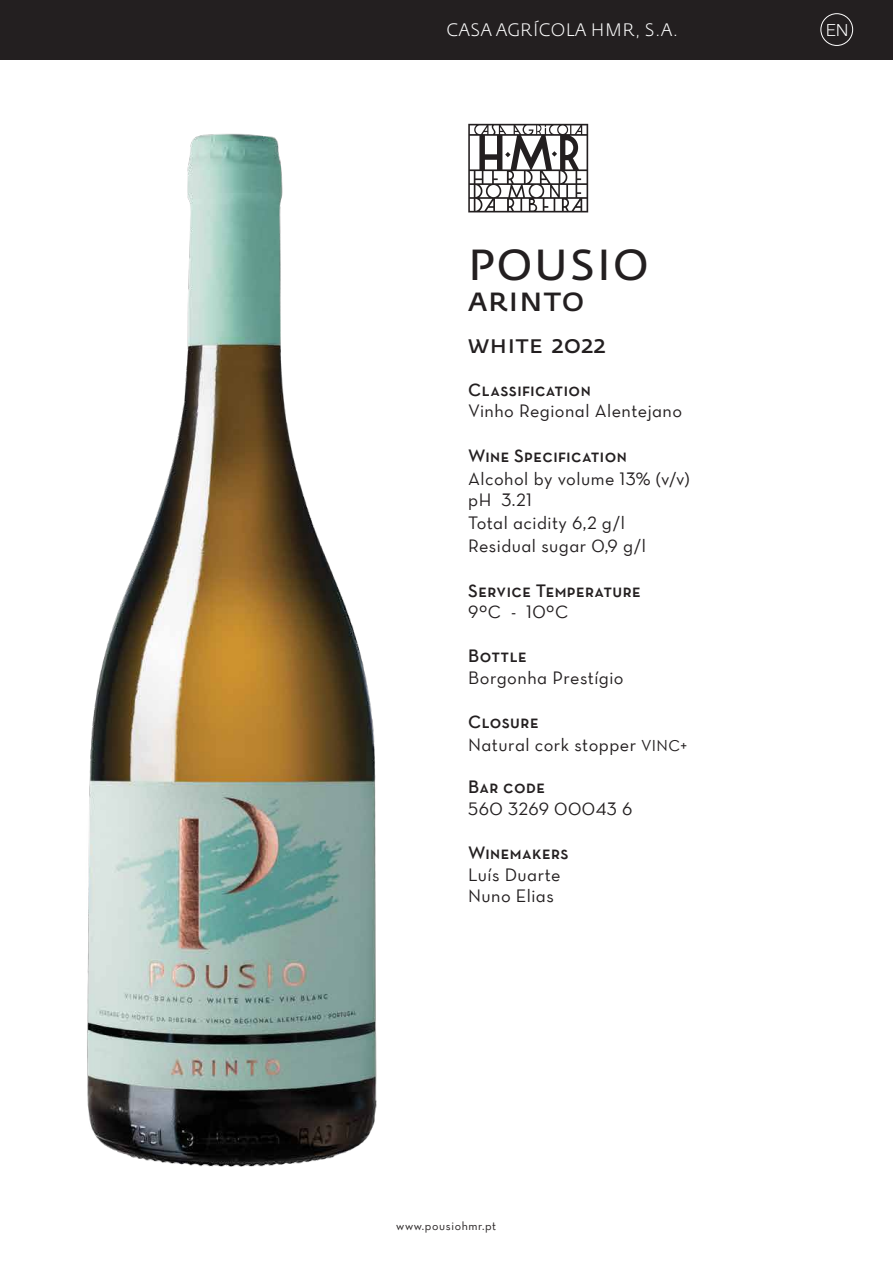
<style>
.page{position:relative;width:893px;height:1263px;background:#fff}
.page>*{position:absolute;margin:0;border:0;box-sizing:border-box;transform-origin:0 0}
.t1{font:43.05px "Fedra Sans Normal SC";letter-spacing:.05em;color:#231f20}
.t2{font:33.75px "Fedra Sans Normal SC";color:#231f20}
.t3{font:25.2px "Fedra Sans Normal SC";color:#231f20}
.t4{font:18.15px/22.5px "Neutra Text Book Alt";letter-spacing:.025em;color:#231f20}
.t5{font:18.15px "Neutra Text Demi SC";letter-spacing:.025em;color:#231f20}
.t6{font:300 17.85px "Fedra Sans Std";letter-spacing:.025em;color:#fff}
.t7{font:300 17.85px "Ezzo";color:#fff}
.t8{font:12px "Neutra Text Book Alt";letter-spacing:.05em;color:#231f20}
.s1{font-size:16.05px}
</style>
<div class="page">
<img style="left:87px;top:133px;width:290px;height:1034px">
<svg style="left:468px;top:124px;width:120px;height:88px"></svg>
<div style="left:0;top:0;width:893px;height:60px;background:#231f20"></div>
<div style="left:820px;top:13px;width:33px;height:33px;border:1px solid #fff;border-radius:50%"></div>
<p class="t6" style="left:446px;top:18px;width:233px">CASA AGRÍCOLA HMR, S.A.</p>
<p class="t7" style="left:826px;top:19px;width:24px">EN</p>
<h1 class="t1" style="left:468px;top:241px;width:182px">POUSIO</h1>
<h2 class="t2" style="left:468px;top:281px;width:118px">arinto</h2>
<h3 class="t3" style="left:468px;top:331px;width:139px">white 2022</h3>
<p class="t5" style="left:468px;top:378px;width:124px">Classification</p>
<p class="t4" style="left:468px;top:400px;width:215px">Vinho Regional Alentejano</p>
<p class="t5" style="left:468px;top:444px;width:160px">Wine Specification</p>
<p class="t4" style="left:468px;top:467px;width:223px">Alcohol by volume 13% (v/v) pH 3.21<br>Total acidity 6,2 g/l<br>Residual sugar 0,9 g/l</p>
<p class="t5" style="left:468px;top:579px;width:174px">Service Temperature</p>
<p class="t4" style="left:468px;top:600px;width:101px">9ºC - 10ºC</p>
<p class="t5" style="left:468px;top:645px;width:60px">Bottle</p>
<p class="t4" style="left:468px;top:666px;width:157px">Borgonha Prestígio</p>
<p class="t5" style="left:468px;top:711px;width:72px">Closure</p>
<p class="t4" style="left:468px;top:734px;width:220px">Natural cork stopper <span class="s1">VINC+</span></p>
<p class="t5" style="left:468px;top:776px;width:78px">Bar code</p>
<p class="t4" style="left:468px;top:797px;width:166px">560 3269 00043 6</p>
<p class="t5" style="left:468px;top:842px;width:102px">Winemakers</p>
<p class="t4" style="left:468px;top:863px;width:94px;line-height:21.5px">Luís Duarte<br>Nuno Elias</p>
<p class="t8" style="left:396px;top:1218px;width:102px">www.pousiohmr.pt</p>
</div>
